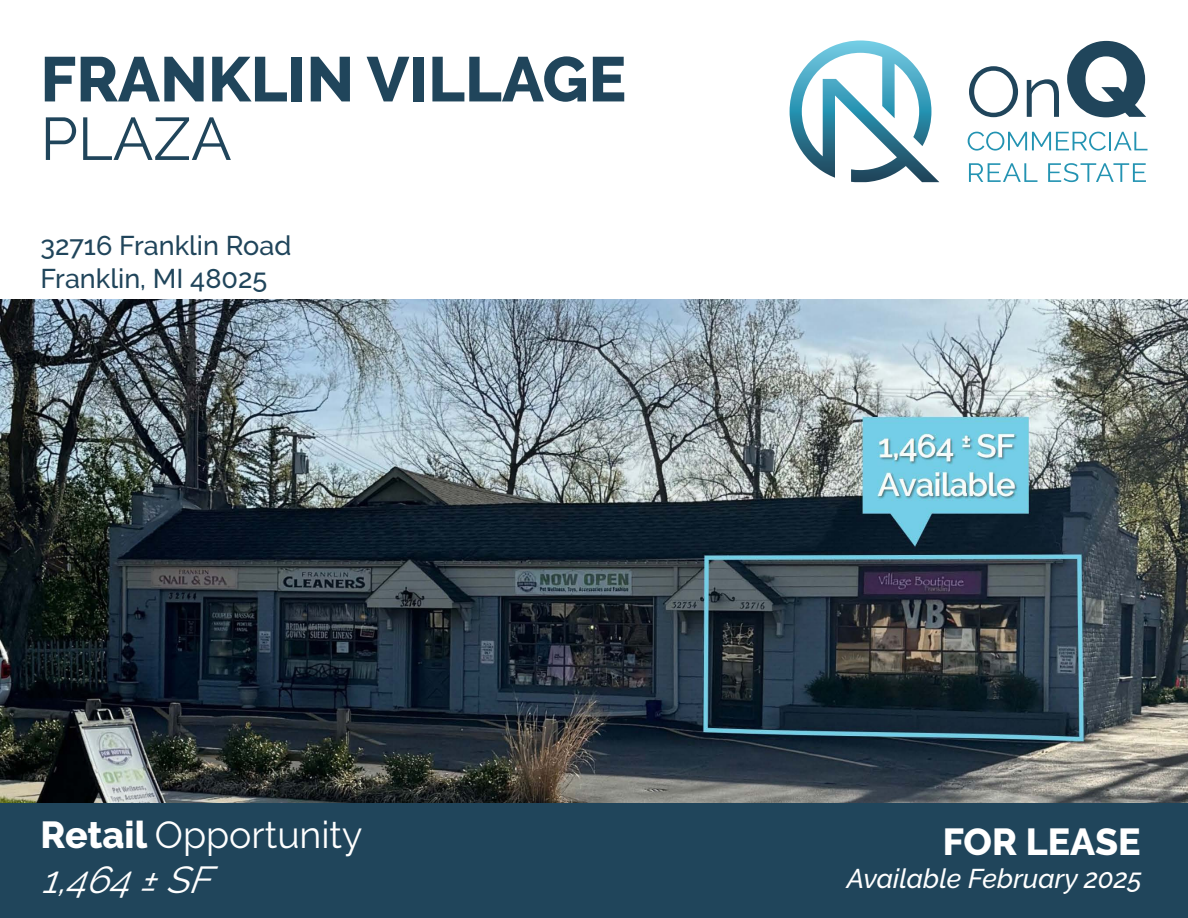
<style>
.page{position:relative;width:1188px;height:918px;background:#fff}
.page>*{position:absolute;margin:0;border:0;box-sizing:border-box;transform-origin:0 0}
.t1{font:800 63px "Raleway";color:#20455b}
.t2{font:60px "Raleway";color:#20455b}
.t3{font:37.5px/45px "Raleway";color:#fff}
.t4{font:800 37.5px "Raleway";color:#fff}
.t5{font:500 27px/32.4px "Raleway";color:#20455b}
.t6{font:italic 500 27px "Raleway";color:#fff}
.s1{font-weight:800}
.s2{font-style:italic}
</style>
<div class="page">
<div style="left:0;top:802px;width:1188px;height:116px;background:#20455b"></div>
<svg style="left:790px;top:40px;width:149px;height:142px"></svg>
<svg style="left:969px;top:66px;width:49px;height:51px"></svg>
<svg style="left:1027px;top:79px;width:32px;height:38px"></svg>
<svg style="left:1067px;top:41px;width:79px;height:76px"></svg>
<svg style="left:968px;top:132px;width:180px;height:19px"></svg>
<svg style="left:969px;top:163px;width:68px;height:19px"></svg>
<svg style="left:1048px;top:163px;width:98px;height:19px"></svg>
<img style="left:0;top:299px;width:1188px;height:503px">
<h1 class="t1" style="left:40px;top:43px;width:587px">FRANKLIN VILLAGE</h1>
<h2 class="t2" style="left:40px;top:104px;width:193px">PLAZA</h2>
<p class="t5" style="left:40px;top:230px;width:252px">32716 Franklin Road<br>Franklin, MI 48025</p>
<h3 class="t3" style="left:40px;top:812px;width:324px"><span class="s1">Retail</span> Opportunity<br><span class="s2">1,464±SF</span></h3>
<h3 class="t4" style="left:943px;top:821px;width:199px">FOR LEASE</h3>
<p class="t6" style="left:847px;top:862px;width:297px">Available February 2025</p>
</div>
